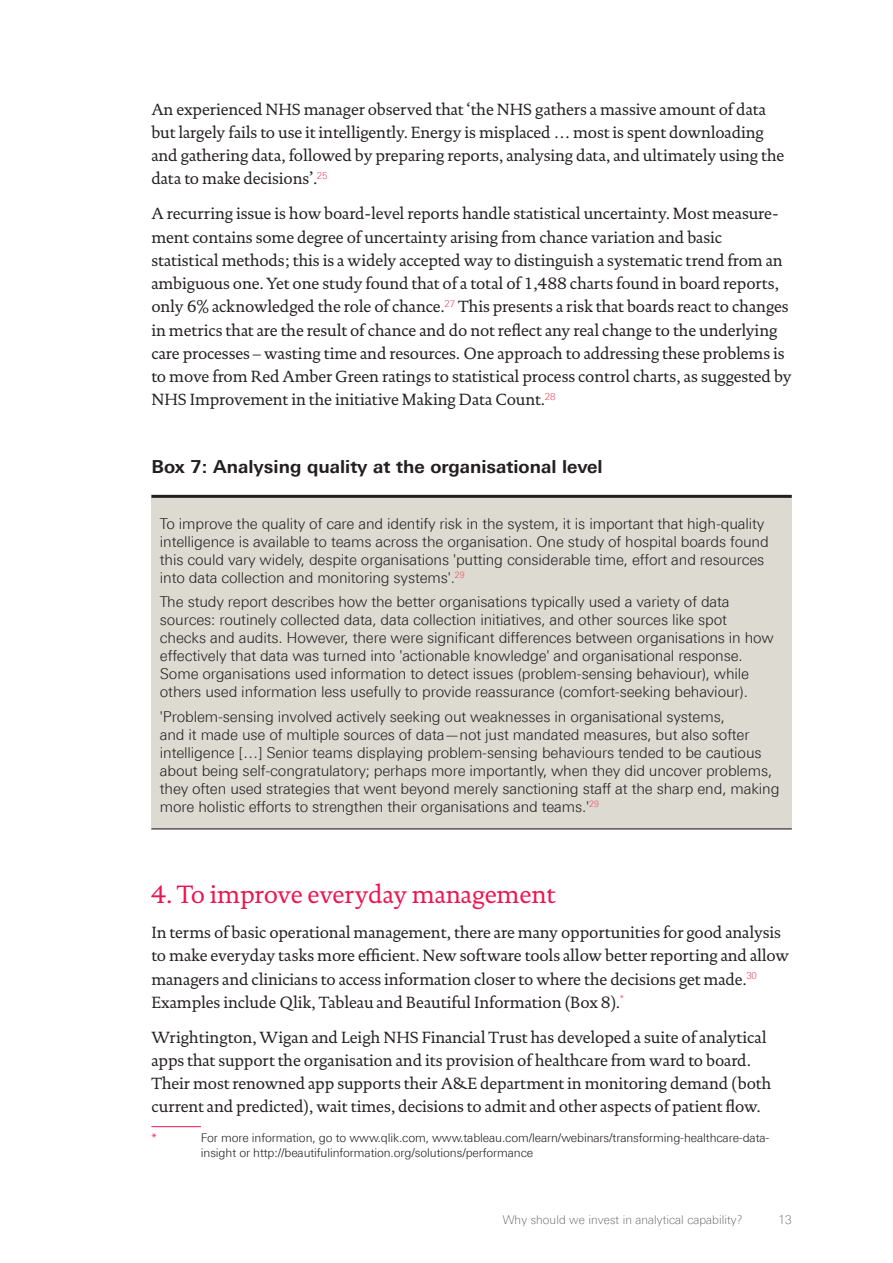
<style>
.page{position:relative;width:893px;height:1263px;background:#fff}
.page>*{position:absolute;margin:0;border:0;box-sizing:border-box;transform-origin:0 0}
.Header_2{font:25.5px "DTL Documenta TOT";letter-spacing:-.01em;color:#ed1450}
.Box_1_header{font:700 18px "Linotype Univers 630";color:#231f20}
.Body_para{font:16.5px/23.2px "DTL Documenta TOT";letter-spacing:-.01em;color:#231f20}
.Box_1_body{font:300 15px/18px "LT Univers Basic";letter-spacing:-.01em;color:#231f20}
.Box_1_body_last_li{font:300 15px/18px "LT Univers Basic";letter-spacing:-.01em;color:#231f20}
.Box_1_body_first{font:300 15px/18px "LT Univers Basic";letter-spacing:-.01em;color:#231f20}
.Footnotes{font:300 12px/15px "LT Univers Basic";letter-spacing:-.01em;color:#231f20}
.t1{font:100 12px "Linotype Univers 230";letter-spacing:.01em;color:#4b4c4d}
.Footnotes-2{font:300 12px "LT Univers Basic";color:#ed1450}
</style>
<div class="page">
<div style="left:151px;top:497px;width:641px;height:106px;background:#dcdad1"></div>
<hr style="left:151px;top:495px;width:641px;height:3px;background:#231f20">
<div style="left:151px;top:588px;width:641px;height:121px;background:#dcdad1"></div>
<div style="left:151px;top:702px;width:641px;height:127px;background:#dcdad1"></div>
<hr style="left:151px;top:829px;width:641px;height:1px;background:#231f20">
<hr style="left:151px;top:1126px;width:50px;height:1px;background:#ed1450">
<p class="Body_para" style="left:151px;top:97px;width:634px">An experienced NHS manager observed that ‘the NHS gathers a massive amount of data but largely fails to use it intelligently. Energy is misplaced … most is spent downloading and gathering data, followed by preparing reports, analysing data, and ultimately using the data to make decisions’.<sup>25</sup></p>
<p class="Body_para" style="left:151px;top:202px;width:642px">A recurring issue is how board-level reports handle statistical uncertainty. Most measure&shy;ment contains some degree of uncertainty arising from chance variation and basic statistical methods; this is a widely accepted way to distinguish a systematic trend from an ambiguous one. Yet one study found that of a total of 1,488 charts found in board reports, only 6% acknowledged the role of chance.<sup>27</sup> This presents a risk that boards react to changes in metrics that are the result of chance and do not reflect any real change to the underlying care processes – wasting time and resources. One approach to addressing these problems is to move from Red Amber Green ratings to statistical process control charts, as suggested by NHS Improvement in the initiative Making Data Count.<sup>28</sup></p>
<p class="Box_1_header" style="left:151px;top:455px;width:453px">Box 7: Analysing quality at the organisational level</p>
<p class="Box_1_body_first" style="left:160px;top:514px;width:610px">To improve the quality of care and identify risk in the system, it is important that high-quality intelligence is available to teams across the organisation. One study of hospital boards found this could vary widely, despite organisations 'putting considerable time, effort and resources into data collection and monitoring systems'.<sup>29</sup></p>
<p class="Box_1_body" style="left:160px;top:593px;width:615px">The study report describes how the better organisations typically used a variety of data sources: routinely collected data, data collection initiatives, and other sources like spot checks and audits. However, there were significant differences between organisations in how effectively that data was turned into 'actionable knowledge' and organisational response.<br>Some organisations used information to detect issues (problem-sensing behaviour), while others used information less usefully to provide reassurance (comfort-seeking behaviour).</p>
<p class="Box_1_body_last_li" style="left:160px;top:707px;width:621px">'Problem-sensing involved actively seeking out weaknesses in organisational systems,<br>and it made use of multiple sources of data—not just mandated measures, but also softer intelligence […] Senior teams displaying problem-sensing behaviours tended to be cautious about being self-congratulatory; perhaps more importantly, when they did uncover problems, they often used strategies that went beyond merely sanctioning staff at the sharp end, making more holistic efforts to strengthen their organisations and teams.'<sup>29</sup></p>
<p class="Header_2" style="left:151px;top:879px;width:405px">4. To improve everyday management</p>
<p class="Body_para" style="left:151px;top:921px;width:639px">In terms of basic operational management, there are many opportunities for good analysis to make everyday tasks more efficient. New software tools allow better reporting and allow managers and clinicians to access information closer to where the decisions get made.<sup>30<br></sup>Examples include Qlik, Tableau and Beautiful Information (Box 8).<sup>*</sup></p>
<p class="Body_para" style="left:151px;top:1025px;width:621px">Wrightington, Wigan and Leigh NHS Financial Trust has developed a suite of analytical apps that support the organisation and its provision of healthcare from ward to board.<br>Their most renowned app supports their A&amp;E department in monitoring demand (both current and predicted), wait times, decisions to admit and other aspects of patient flow.</p>
<p class="Footnotes-2" style="left:151px;top:1130px;width:7px">*</p>
<p class="Footnotes" style="left:201px;top:1130px;width:570px">For more information, go to www.qlik.com, www.tableau.com/learn/webinars/transforming-healthcare-data&shy;insight or http://beautifulinformation.org/solutions/performance</p>
<p class="t1" style="left:503px;top:1213px;width:242px">Why should we invest in analytical capability?</p>
<p class="t1" style="left:778px;top:1213px;width:15px">13</p>
</div>
